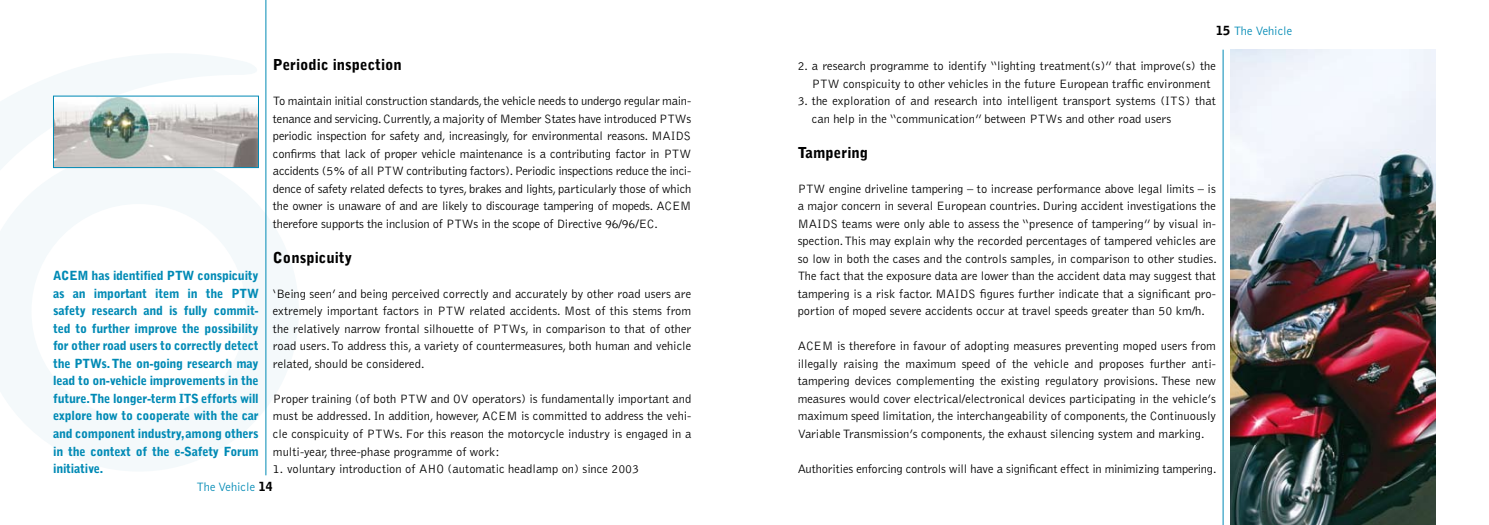
<style>
.page{position:relative;width:1489px;height:525px;background:#fff}
.page>*{position:absolute;margin:0;border:0;box-sizing:border-box;transform-origin:0 0}
.t1{font:900 15px "Bell Gothic";color:#000}
.t2{font:300 12.5px/17.5px "Bell Gothic";color:#000;text-align:justify}
.t3{font:900 12.5px/17.5px "Bell Gothic";letter-spacing:-.02em;color:#008ab5;text-align:justify}
.t4{font:300 12.5px "Bell Gothic";color:#008ab5}
.s1{font-weight:900;color:#000}
</style>
<div class="page">
<svg style="left:0;top:26px;width:267px;height:125px"></svg>
<svg style="left:0;top:151px;width:298px;height:320px"></svg>
<hr style="left:265px;top:0;width:1px;height:475px;background:#008ab5">
<hr style="left:1222px;top:50px;width:1px;height:474px;background:#008ab5">
<img style="left:55px;top:98px;width:202px;height:68px">
<div style="left:53px;top:96px;width:206px;height:72px;border:1px solid #008ab5"></div>
<img style="left:1230px;top:50px;width:205px;height:474px">
<p class="t3" style="left:53px;top:267px;width:207px">ACEM has identified PTW conspicuity as an important item in the PTW safety research and is fully commit&shy;ted to further improve the possibility for other road users to correctly detect the PTWs. The on-going research may lead to on-vehicle improvements in the future.The longer-term ITS efforts will explore how to cooperate with the car and component industry, among others in the context of the e-Safety Forum initiative.</p>
<p class="t1" style="left:273px;top:56px;width:130px">Periodic inspection</p>
<p class="t2" style="left:273px;top:92px;width:420px">To maintain initial construction standards, the vehicle needs to undergo regular main&shy;tenance and servicing. Currently, a majority of Member States have introduced PTWs periodic inspection for safety and, increasingly, for environmental reasons. MAIDS confirms that lack of proper vehicle maintenance is a contributing factor in PTW accidents (5% of all PTW contributing factors). Periodic inspections reduce the inci&shy;dence of safety related defects to tyres, brakes and lights, particularly those of which the owner is unaware of and are likely to discourage tampering of mopeds. ACEM therefore supports the inclusion of PTWs in the scope of Directive 96/96/EC.</p>
<p class="t1" style="left:273px;top:248px;width:81px">Conspicuity</p>
<p class="t2" style="left:273px;top:285px;width:420px">‘Being seen’ and being perceived correctly and accurately by other road users are extremely important factors in PTW related accidents. Most of this stems from the relatively narrow frontal silhouette of PTWs, in comparison to that of other road users. To address this, a variety of countermeasures, both human and vehicle related, should be considered.</p>
<p class="t2" style="left:273px;top:390px;width:420px">Proper training (of both PTW and OV operators) is fundamentally important and must be addressed. In addition, however, ACEM is committed to address the vehi&shy;cle conspicuity of PTWs. For this reason the motorcycle industry is engaged in a multi-year, three-phase programme of work:</p>
<p class="t2" style="left:273px;top:460px;width:368px">1. voluntary introduction of AHO (automatic headlamp on) since 2003</p>
<p class="t4" style="left:197px;top:479px;width:78px">The Vehicle <span class="s1">14</span></p>
<p class="t4" style="left:1215px;top:24px;width:78px"><span class="s1">15</span> The Vehicle</p>
<p class="t2" style="left:811px;top:57px;width:405px;text-indent:-14px">2. a research programme to identify “lighting treatment(s)” that improve(s) the<br>PTW conspicuity to other vehicles in the future European traffic environment</p>
<p class="t2" style="left:811px;top:92px;width:405px;text-indent:-14px">3. the exploration of and research into intelligent transport systems (ITS) that can help in the “communication” between PTWs and other road users</p>
<p class="t1" style="left:797px;top:143px;width:72px">Tampering</p>
<p class="t2" style="left:797px;top:180px;width:421px">PTW engine driveline tampering – to increase performance above legal limits – is a major concern in several European countries. During accident investigations the MAIDS teams were only able to assess the “presence of tampering” by visual in&shy;spection. This may explain why the recorded percentages of tampered vehicles are so low in both the cases and the controls samples, in comparison to other studies.<br>The fact that the exposure data are lower than the accident data may suggest that tampering is a risk factor. MAIDS figures further indicate that a significant pro&shy;portion of moped severe accidents occur at travel speeds greater than 50 km/h.</p>
<p class="t2" style="left:797px;top:337px;width:420px">ACEM is therefore in favour of adopting measures preventing moped users from illegally raising the maximum speed of the vehicle and proposes further anti&shy;tampering devices complementing the existing regulatory provisions. These new measures would cover electrical/electronical devices participating in the vehicle’s maximum speed limitation, the interchangeability of components, the Continuously Variable Transmission’s components, the exhaust silencing system and marking.</p>
<p class="t2" style="left:797px;top:460px;width:420px">Authorities enforcing controls will have a significant effect in minimizing tampering.</p>
</div>
